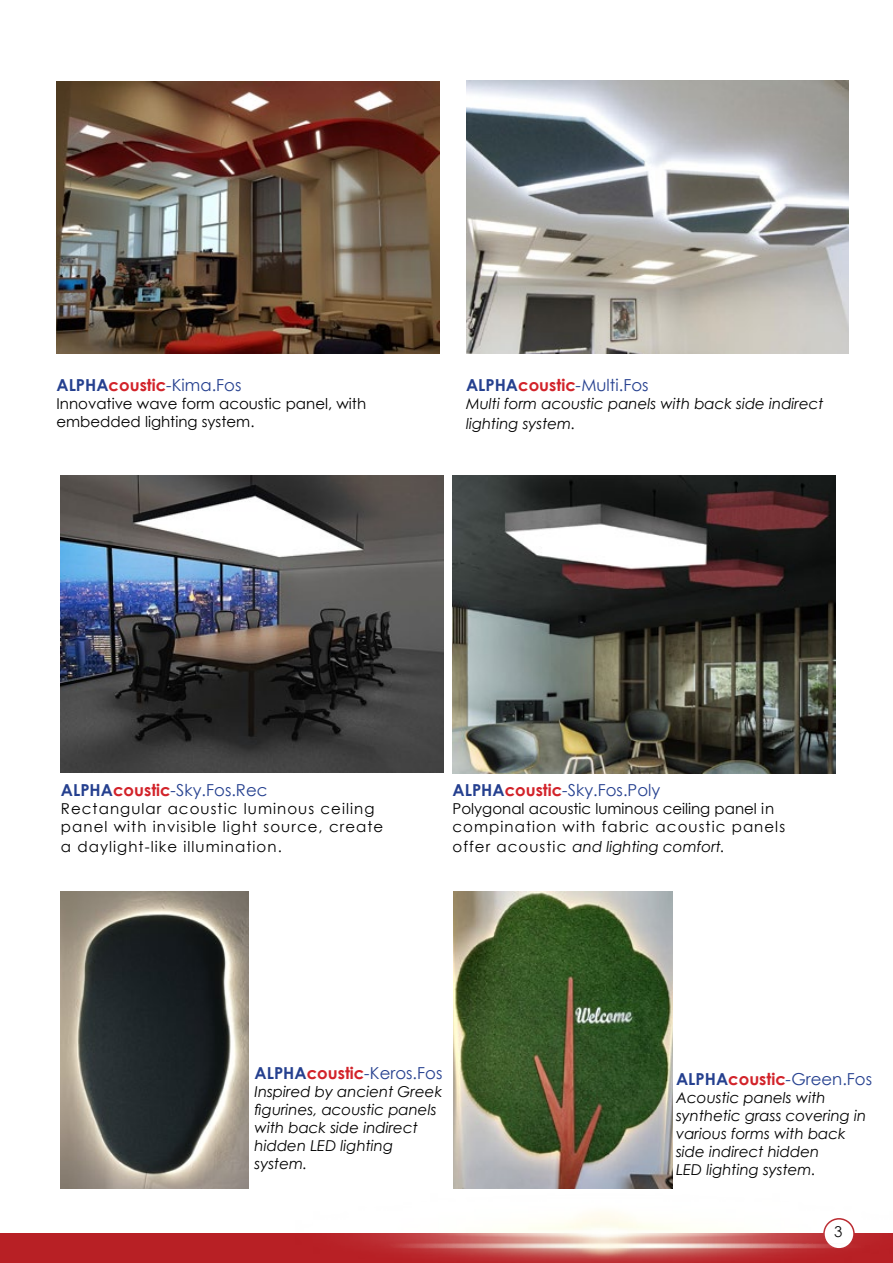
<style>
.page{position:relative;width:893px;height:1263px;background:#fff}
.page>*{position:absolute;margin:0;border:0;box-sizing:border-box;transform-origin:0 0}
.t1{font:16.5px "Century Gothic";color:#25408f}
.t2{font:italic 15px/18px "Century Gothic";color:#000}
.t3{font:15px/18px "Century Gothic";color:#000}
.t4{font:15px/18px "Century Gothic";letter-spacing:.07em;color:#000101}
.t5{font:15px "Century Gothic";letter-spacing:.07em;color:#000}
.s1{font-weight:700}
.s2{font-weight:700;color:#d2232a}
.s3{font-style:italic}
.s4{color:#000}
.s5{font-style:normal}
.s6{font-style:normal;color:#000101}
</style>
<div class="page">
<div style="left:0;top:1233px;width:893px;height:30px;background:#b82025"></div>
<img style="left:356px;top:1188px;width:499px;height:75px">
<img style="left:466px;top:80px;width:383px;height:273px">
<img style="left:57px;top:82px;width:382px;height:271px">
<img style="left:61px;top:476px;width:383px;height:297px">
<img style="left:452px;top:476px;width:383px;height:298px">
<img style="left:61px;top:891px;width:188px;height:297px">
<img style="left:453px;top:891px;width:220px;height:297px">
<p class="t1" style="left:57px;top:374px;width:186px"><span class="s1">ALPHA</span><span class="s2">coustic</span><span class="s3">-</span>Kima.Fos</p>
<p class="t3" style="left:57px;top:395px;width:311px">Innovative wave form acoustic panel, with embedded lighting system.</p>
<p class="t1" style="left:466px;top:374px;width:184px"><span class="s1">ALPHA</span><span class="s2">coustic</span><span class="s3">-</span>Multi.Fos</p>
<p class="t2" style="left:466px;top:394px;width:359px;line-height:19.8px">Multi form acoustic panels with back side indirect lighting system.</p>
<p class="t1" style="left:61px;top:779px;width:208px"><span class="s1">ALPHA</span><span class="s2">coustic</span><span class="s3">-</span>Sky.Fos.Rec</p>
<p class="t4" style="left:61px;top:800px;width:324px">Rectangular αcoustic luminous ceiling panel <span class="s4">with invisible light source, create</span></p>
<p class="t5" style="left:61px;top:836px;width:222px">a daylight-like illumination.</p>
<p class="t1" style="left:453px;top:779px;width:209px"><span class="s1">ALPHA</span><span class="s2">coustic</span><span class="s3">-</span>Sky.Fos.Poly</p>
<p class="t3" style="left:453px;top:800px;width:334px">Polygonal acoustic luminous ceiling panel in compination with fabric acoustic panels</p>
<p class="t2" style="left:453px;top:837px;width:274px"><span class="s5">offer</span> <span class="s6">acoustic</span> and lighting comfort.</p>
<p class="t1" style="left:255px;top:1061px;width:189px"><span class="s1">ALPHA</span><span class="s2">coustic</span><span class="s3">-</span>Keros.Fos</p>
<p class="t2" style="left:255px;top:1082px;width:189px">Inspired by ancient Greek figurines, acoustic panels with back side indirect hidden LED lighting system.</p>
<p class="t1" style="left:676px;top:1067px;width:198px"><span class="s1">ALPHA</span><span class="s2">coustic</span><span class="s3">-</span>Green.Fos</p>
<p class="t2" style="left:676px;top:1088px;width:192px">Αcoustic panels with synthetic grass covering in various forms with back side indirect hidden<br>LED lighting system.</p>
<p class="t3" style="left:834px;top:1222px;width:10px">3</p>
</div>
